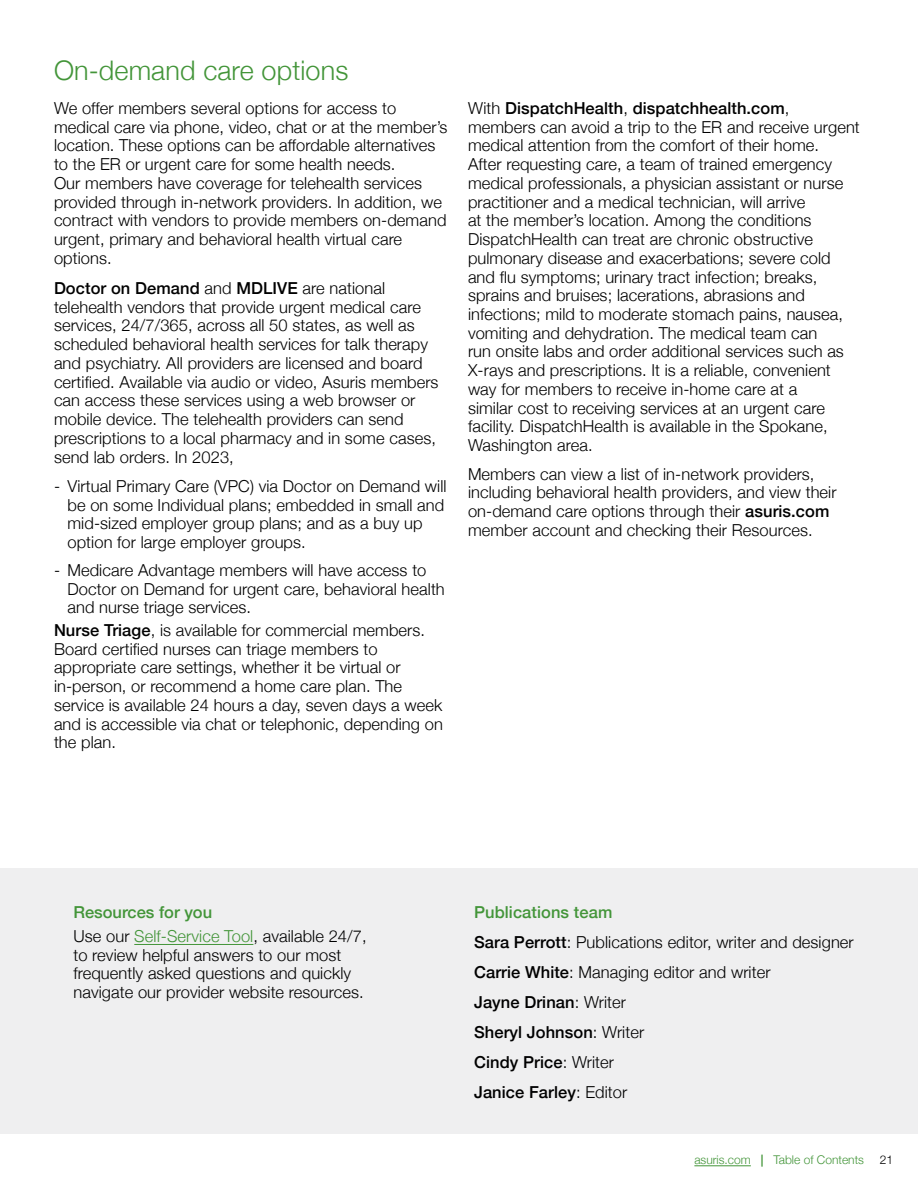
<style>
.page{position:relative;width:918px;height:1188px;background:#fff}
.page>*{position:absolute;margin:0;border:0;box-sizing:border-box;transform-origin:0 0}
.t1{font:300 27px "Helvetica Neue";letter-spacing:.005em;color:#439539}
.t2{font:300 16.5px/18.8px "Helvetica Neue";letter-spacing:.005em;color:#000}
.t3{font:300 12px "Helvetica Neue";color:#439539}
.t4{font:300 12px "Helvetica Neue";color:#000}
.s1{font-weight:500}
.s2{font-weight:500;color:#439539}
.s3{color:#439539}
</style>
<div class="page">
<hr style="left:694px;top:1165px;width:57px;height:1px;background:#439539">
<div style="left:0;top:869px;width:918px;height:265px;background:#efeff0"></div>
<hr style="left:134px;top:944px;width:119px;height:1px;background:#439539">
<h1 class="t1" style="left:54px;top:49px;width:296px">On-demand care options</h1>
<p class="t2" style="left:54px;top:98px;width:395px">We offer members several options for access to medical care via phone, video, chat or at the member’s location. These options can be affordable alternatives to the ER or urgent care for some health needs.<br>Our members have coverage for telehealth services provided through in-network providers. In addition, we contract with vendors to provide members on-demand urgent, primary and behavioral health virtual care options.</p>
<p class="t2" style="left:54px;top:277px;width:386px"><span class="s1">Doctor on Demand</span> and <span class="s1">MDLIVE</span> are national telehealth vendors that provide urgent medical care services, 24/7/365, across all 50 states, as well as scheduled behavioral health services for talk therapy and psychiatry. All providers are licensed and board certified. Available via audio or video, Asuris members can access these services using a web browser or mobile device. The telehealth providers can send prescriptions to a local pharmacy and in some cases, send lab orders. In 2023,</p>
<p class="t2" style="left:68px;top:475px;width:381px;text-indent:-13px">- Virtual Primary Care (VPC) via Doctor on Demand will be on some Individual plans; embedded in small and mid-sized employer group plans; and as a buy up option for large employer groups.</p>
<p class="t2" style="left:68px;top:559px;width:379px;text-indent:-13px">- Medicare Advantage members will have access to<br>Doctor on Demand for urgent care, behavioral health and nurse triage services.</p>
<p class="t2" style="left:54px;top:619px;width:390px"><span class="s1">Nurse Triage</span>, is available for commercial members.<br>Board certified nurses can triage members to appropriate care settings, whether it be virtual or in-person, or recommend a home care plan. The service is available 24 hours a day, seven days a week and is accessible via chat or telephonic, depending on the plan.</p>
<p class="t2" style="left:468px;top:97px;width:393px">With <span class="s1">DispatchHealth</span>, <span class="s1">dispatchhealth.com</span>, members can avoid a trip to the ER and receive urgent medical attention from the comfort of their home.<br>After requesting care, a team of trained emergency medical professionals, a physician assistant or nurse practitioner and a medical technician, will arrive<br>at the member’s location. Among the conditions DispatchHealth can treat are chronic obstructive pulmonary disease and exacerbations; severe cold and flu symptoms; urinary tract infection; breaks, sprains and bruises; lacerations, abrasions and infections; mild to moderate stomach pains, nausea, vomiting and dehydration. The medical team can<br>run onsite labs and order additional services such as X-rays and prescriptions. It is a reliable, convenient way for members to receive in-home care at a<br>similar cost to receiving services at an urgent care facility. DispatchHealth is available in the Spokane, Washington area.</p>
<p class="t2" style="left:468px;top:463px;width:370px">Members can view a list of in-network providers, including behavioral health providers, and view their on-demand care options through their <span class="s1">asuris.com </span>member account and checking their Resources.</p>
<p class="t2" style="left:73px;top:899px;width:295px;line-height:24px"><span class="s2">Resources for you<br></span>Use our <span class="s3">Self-Service Tool</span>, available 24/7,</p>
<p class="t2" style="left:73px;top:944px;width:292px">to review helpful answers to our most frequently asked questions and quickly navigate our provider website resources.</p>
<p class="t2" style="left:474px;top:896px;width:381px;line-height:30px"><span class="s2">Publications team<br></span><span class="s1">Sara Perrott</span>: Publications editor, writer and designer<br><span class="s1">Carrie White</span>: Managing editor and writer<br><span class="s1">Jayne Drinan</span>: Writer<br><span class="s1">Sheryl Johnson</span>: Writer<br><span class="s1">Cindy Price</span>: Writer<br><span class="s1">Janice Farley</span>: Editor</p>
<p class="t3" style="left:694px;top:1150px;width:171px">asuris.com <span class="s1">|</span> Table of Contents</p>
<p class="t4" style="left:880px;top:1150px;width:15px">21</p>
</div>
